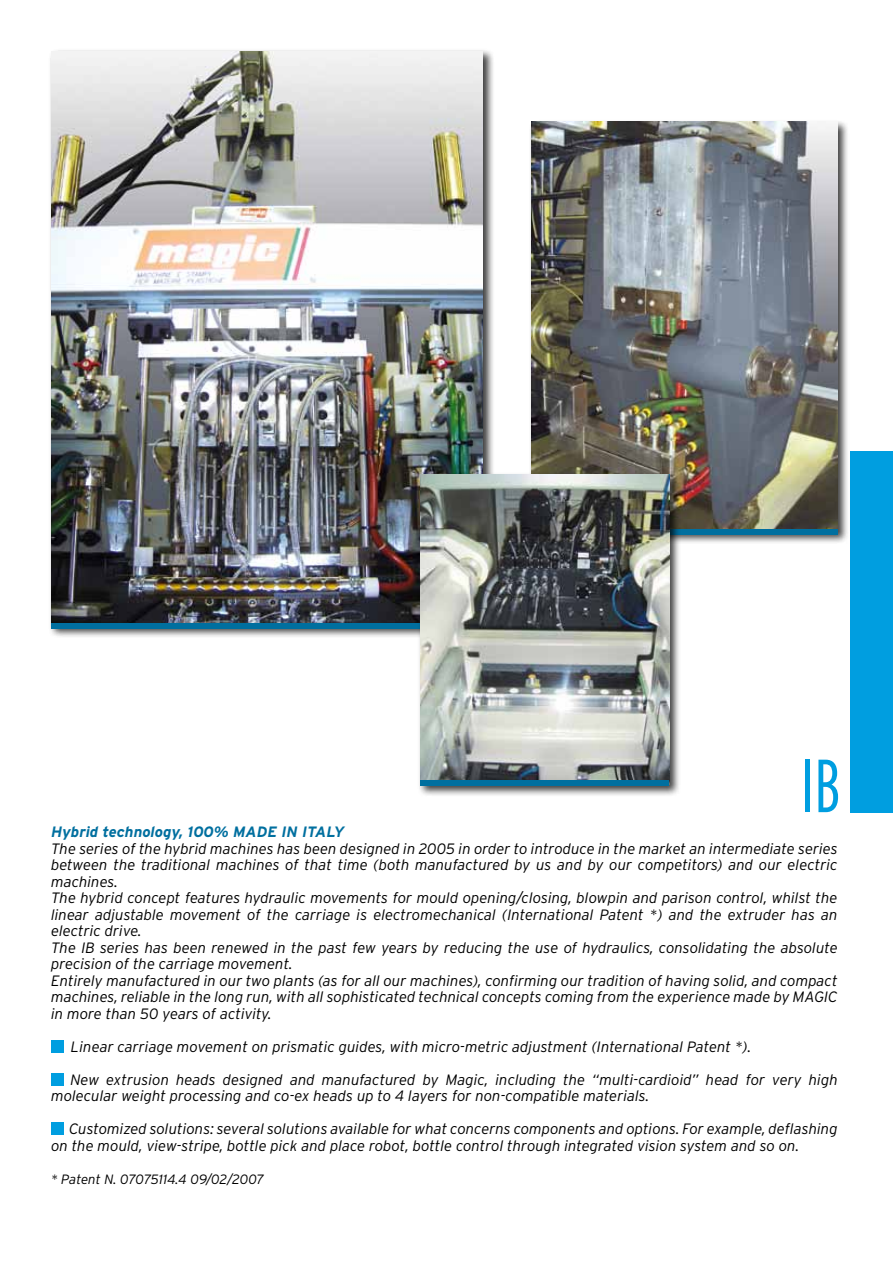
<style>
.page{position:relative;width:893px;height:1263px;background:#fff}
.page>*{position:absolute;margin:0;border:0;box-sizing:border-box;transform-origin:0 0}
.t1{font:300 extra-condensed 75px "Interstate";color:#009ee0}
.t2{font:italic 300 15px/16.5px "Interstate";color:#000}
.t3{font:italic 700 15px "Interstate";color:#006f9f}
.t4{font:italic 300 13.5px "Interstate";letter-spacing:-.01em;color:#000}
</style>
<div class="page">
<div style="left:850px;top:452px;width:43px;height:361px;background:#009ee0"></div>
<div style="left:529px;top:119px;width:320px;height:425px;background:#000;opacity:.75"></div>
<img style="left:531px;top:122px;width:307px;height:408px">
<div style="left:531px;top:530px;width:307px;height:5px;background:#006f9f"></div>
<div style="left:48px;top:49px;width:446px;height:589px;background:#000;opacity:.75"></div>
<img style="left:51px;top:51px;width:432px;height:573px">
<div style="left:51px;top:624px;width:432px;height:5px;background:#006f9f"></div>
<div style="left:418px;top:472px;width:263px;height:324px;background:#000;opacity:.75"></div>
<img style="left:420px;top:475px;width:249px;height:306px">
<div style="left:420px;top:781px;width:249px;height:5px;background:#006f9f"></div>
<div style="left:51px;top:1040px;width:13px;height:13px;background:#009ee0"></div>
<div style="left:51px;top:1073px;width:13px;height:13px;background:#009ee0"></div>
<div style="left:51px;top:1122px;width:13px;height:13px;background:#009ee0"></div>
<h1 class="t1" style="left:801px;top:744px;width:42px">IB</h1>
<p class="t3" style="left:51px;top:823px;width:295px">Hybrid technology, 100% MADE IN ITALY</p>
<p class="t2" style="left:51px;top:840px;width:788px">The series of the hybrid machines has been designed in 2005 in order to introduce in the market an intermediate series between the traditional machines of that time (both manufactured by us and by our competitors) and our electric machines.<br>The hybrid concept features hydraulic movements for mould opening/closing, blowpin and parison control, whilst the linear adjustable movement of the carriage is electromechanical (International Patent *) and the extruder has an electric drive.<br>The IB series has been renewed in the past few years by reducing the use of hydraulics, consolidating the absolute precision of the carriage movement.<br>Entirely manufactured in our two plants (as for all our machines), confirming our tradition of having solid, and compact machines, reliable in the long run, with all sophisticated technical concepts coming from the experience made by MAGIC in more than 50 years of activity.</p>
<p class="t2" style="left:71px;top:1038px;width:682px">Linear carriage movement on prismatic guides, with micro-metric adjustment (International Patent *).</p>
<p class="t2" style="left:51px;top:1071px;width:788px;text-indent:19px">New extrusion heads designed and manufactured by Magic, including the “multi-cardioid” head for very high molecular weight processing and co-ex heads up to 4 layers for non-compatible materials.</p>
<p class="t2" style="left:51px;top:1120px;width:788px;text-indent:18px">Customized solutions: several solutions available for what concerns components and options. For example, deflashing on the mould, view-stripe, bottle pick and place robot, bottle control through integrated vision system and so on.</p>
<p class="t4" style="left:51px;top:1171px;width:214px">* Patent N. 07075114.4 09/02/2007</p>
</div>
